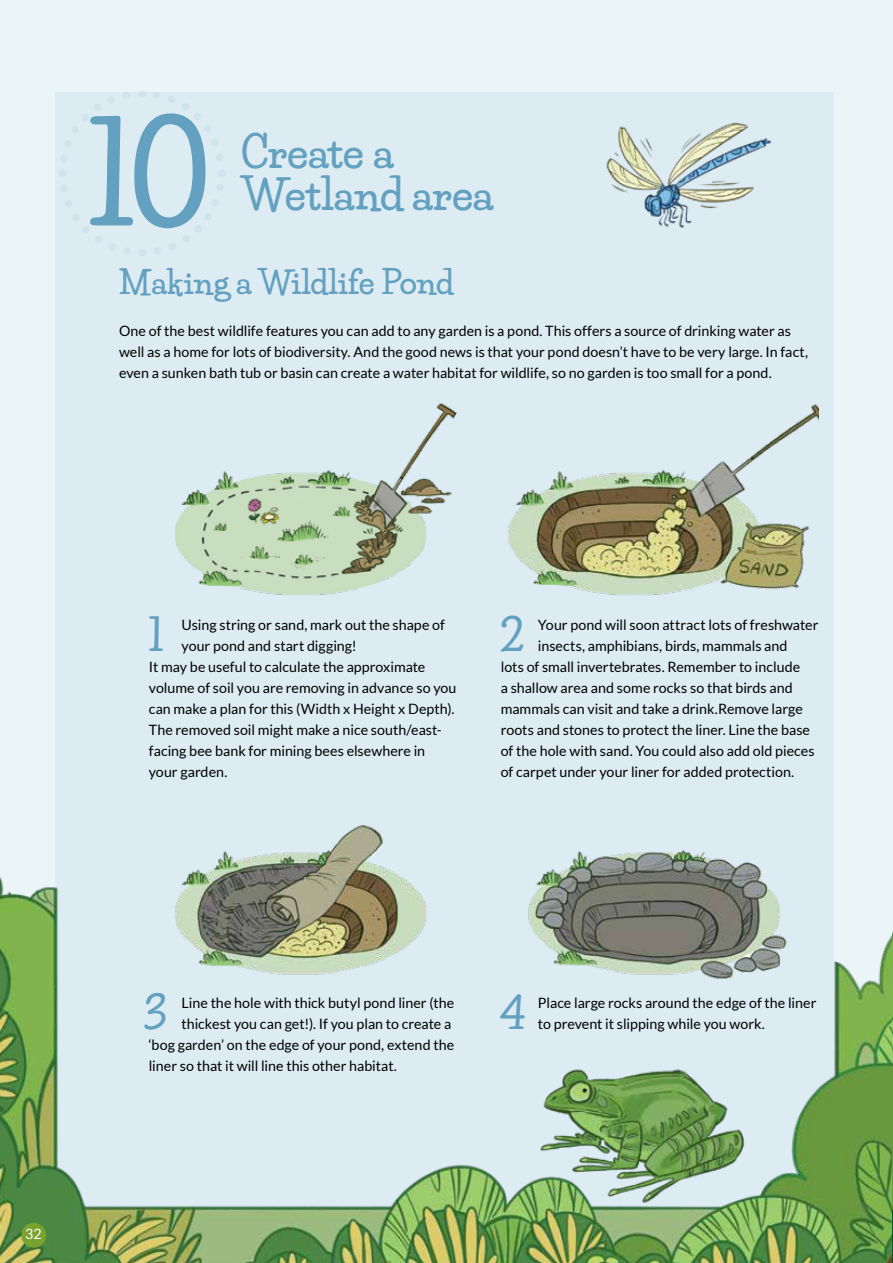
<style>
.page{position:relative;width:893px;height:1263px;background:#ebf4f7}
.page>*{position:absolute;margin:0;border:0;box-sizing:border-box;transform-origin:0 0}
.t1{font:800 133.5px "Life Savers";color:#64a1c1}
.t2{font:800 42px/42px "Life Savers";letter-spacing:-.005em;color:#64a1c1}
.t3{font:800 31.5px "Life Savers";color:#64a1c1}
.t4{font:14.25px/21px "Lato";color:#000}
.t5{font:14.25px "Lato";color:#fff}
</style>
<div class="page">
<hr style="left:892px;top:0;width:1px;height:1263px;background:#8fc1d6">
<div style="left:55px;top:92px;width:778px;height:1117px;background:#ddecf2"></div>
<img style="left:0;top:567px;width:893px;height:696px">
<img style="left:892px;top:831px;width:1px;height:432px">
<svg style="left:59px;top:90px;width:167px;height:166px"></svg>
<img style="left:149px;top:403px;width:318px;height:207px">
<img style="left:149px;top:810px;width:318px;height:185px">
<img style="left:501px;top:404px;width:318px;height:206px">
<img style="left:501px;top:810px;width:318px;height:185px">
<img style="left:606px;top:122px;width:166px;height:106px">
<img style="left:509px;top:1053px;width:272px;height:165px">
<div style="left:21px;top:1223px;width:25px;height:25px;background:#7aa22e;border-radius:50%"></div>
<h1 class="t1" style="left:87px;top:96px;width:125px">10</h1>
<h2 class="t2" style="left:241px;top:132px;width:253px">Create a<br>Wetland area</h2>
<h3 class="t3" style="left:119px;top:264px;width:336px">Making a Wildlife Pond</h3>
<p class="t4" style="left:119px;top:320px;width:691px">One of the best wildlife features you can add to any garden is a pond. This offers a source of drinking water as well as a home for lots of biodiversity. And the good news is that your pond doesn’t have to be very large. In fact, even a sunken bath tub or basin can create a water habitat for wildlife, so no garden is too small for a pond.</p>
<p class="t5" style="left:25px;top:1226px;width:18px">32</p>
<h2 class="t2" style="left:149px;top:615px;width:17px">1</h2>
<p class="t4" style="left:182px;top:614px;width:265px">Using string or sand, mark out the shape of</p>
<p class="t4" style="left:182px;top:635px;width:177px">your pond and start digging!</p>
<p class="t4" style="left:149px;top:657px;width:278px">It may be useful to calculate the approximate</p>
<p class="t4" style="left:149px;top:678px;width:309px">volume of soil you are removing in advance so you</p>
<p class="t4" style="left:149px;top:699px;width:307px">can make a plan for this (Width x Height x Depth).</p>
<p class="t4" style="left:149px;top:720px;width:294px">The removed soil might make a nice south/east-</p>
<p class="t4" style="left:149px;top:741px;width:278px">facing bee bank for mining bees elsewhere in</p>
<p class="t4" style="left:149px;top:762px;width:80px">your garden.</p>
<h2 class="t2" style="left:501px;top:615px;width:25px">2</h2>
<p class="t4" style="left:538px;top:615px;width:282px">Your pond will soon attract lots of freshwater</p>
<p class="t4" style="left:538px;top:636px;width:251px">insects, amphibians, birds, mammals and</p>
<p class="t4" style="left:501px;top:657px;width:301px">lots of small invertebrates. Remember to include</p>
<p class="t4" style="left:501px;top:678px;width:294px">a shallow area and some rocks so that birds and</p>
<p class="t4" style="left:501px;top:699px;width:304px">mammals can visit and take a drink.Remove large</p>
<p class="t4" style="left:501px;top:720px;width:311px">roots and stones to protect the liner. Line the base</p>
<p class="t4" style="left:501px;top:741px;width:315px">of the hole with sand. You could also add old pieces</p>
<p class="t4" style="left:501px;top:762px;width:295px">of carpet under your liner for added protection.</p>
<h2 class="t2" style="left:145px;top:993px;width:25px">3</h2>
<p class="t4" style="left:182px;top:993px;width:274px">Line the hole with thick butyl pond liner (the</p>
<p class="t4" style="left:182px;top:1014px;width:271px">thickest you can get!). If you plan to create a</p>
<p class="t4" style="left:149px;top:1035px;width:307px">‘bog garden’ on the edge of your pond, extend the</p>
<p class="t4" style="left:149px;top:1056px;width:250px">liner so that it will line this other habitat.</p>
<h2 class="t2" style="left:500px;top:993px;width:26px">4</h2>
<p class="t4" style="left:538px;top:993px;width:280px">Place large rocks around the edge of the liner to prevent it slipping while you work.</p>
</div>
